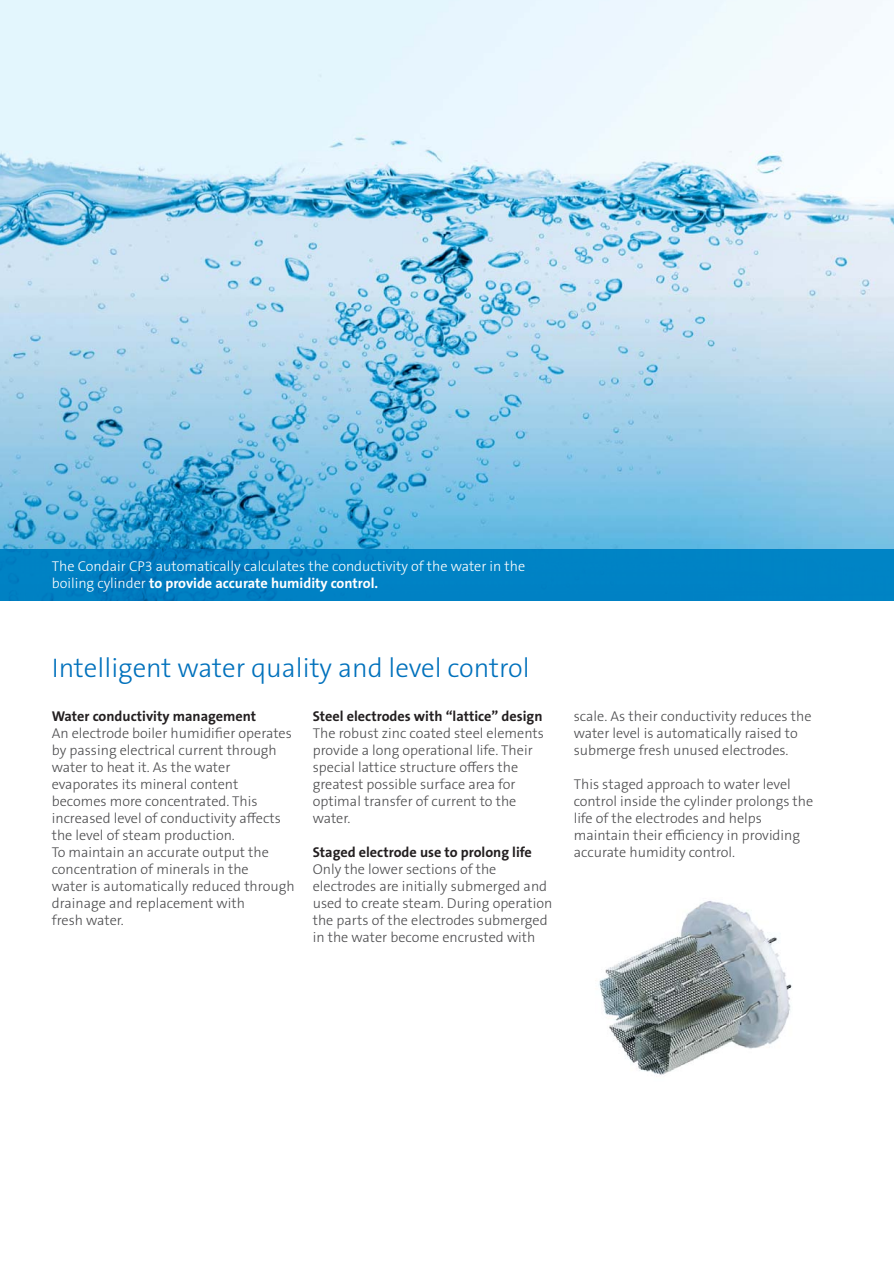
<style>
.page{position:relative;width:894px;height:1264px;background:#fff}
.page>*{position:absolute;margin:0;border:0;box-sizing:border-box;transform-origin:0 0}
.t1{font:300 27px "The Sans B W3";color:#0071bc}
.t2{font:300 14.25px/17px "The Sans B W3";color:#4c4c4e}
.t3{font:700 14.25px "The Sans B W7";color:#231f20}
.t4{font:300 14.25px "The Sans B W3";color:#fff}
.t5{font:700 14.25px "The Sans B W7";color:#fff}
.s1{font-family:"The Sans B W3";font-weight:300}
</style>
<div class="page">
<img style="left:0;top:0;width:893px;height:549px">
<img style="left:0;top:549px;width:893px;height:51px">
<img style="left:599px;top:901px;width:193px;height:174px">
<p class="t4" style="left:52px;top:560px;width:475px">The Condair CP3 automatically calculates the conductivity of the water in the</p>
<p class="t5" style="left:52px;top:577px;width:328px"><span class="s1">boiling cylinder</span> to provide accurate humidity control.</p>
<h1 class="t1" style="left:52px;top:657px;width:479px">Intelligent water quality and level control</h1>
<p class="t3" style="left:52px;top:710px;width:206px">Water conductivity management</p>
<p class="t2" style="left:52px;top:726px;width:244px">An electrode boiler humidifier operates by passing electrical current through water to heat it. As the water evaporates its mineral content becomes more concentrated. This increased level of conductivity affects the level of steam production.<br>To maintain an accurate output the concentration of minerals in the<br>water is automatically reduced through drainage and replacement with<br>fresh water.</p>
<p class="t3" style="left:313px;top:710px;width:231px">Steel electrodes with “lattice” design</p>
<p class="t2" style="left:313px;top:726px;width:233px">The robust zinc coated steel elements provide a long operational life. Their special lattice structure offers the greatest possible surface area for optimal transfer of current to the water.</p>
<p class="t3" style="left:313px;top:846px;width:221px">Staged electrode use to prolong life</p>
<p class="t2" style="left:313px;top:862px;width:241px">Only the lower sections of the electrodes are initially submerged and used to create steam. During operation the parts of the electrodes submerged in the water become encrusted with</p>
<p class="t2" style="left:573px;top:709px;width:239px">scale. As their conductivity reduces the water level is automatically raised to submerge fresh unused electrodes.</p>
<p class="t2" style="left:573px;top:777px;width:241px">This staged approach to water level control inside the cylinder prolongs the life of the electrodes and helps maintain their efficiency in providing accurate humidity control.</p>
</div>
